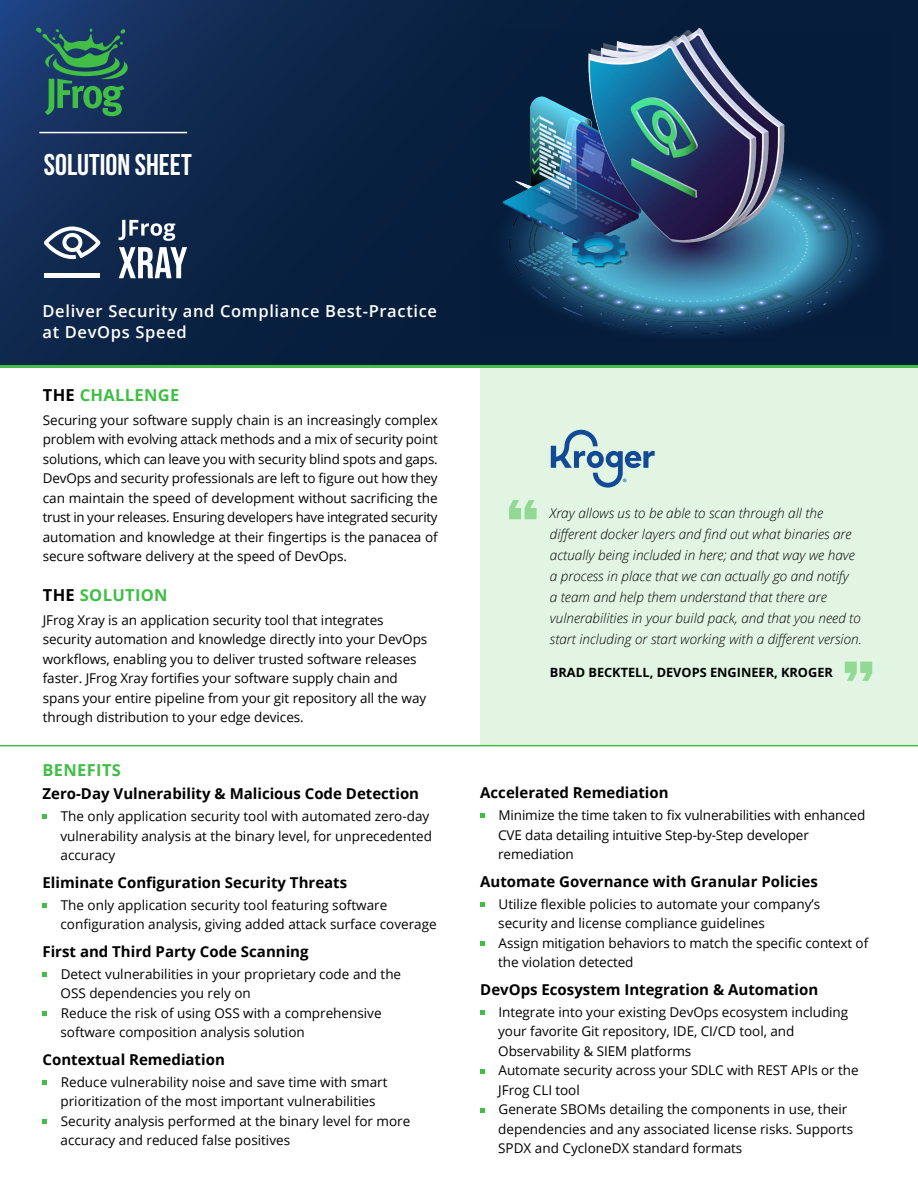
<style>
.page{position:relative;width:918px;height:1188px;background:#fff}
.page>*{position:absolute;margin:0;border:0;box-sizing:border-box;transform-origin:0 0}
.t1{font:700 30px "Bebas Neue";color:#fff}
.t2{font:600 16.5px/21px "Open Sans";letter-spacing:.04em;color:#fff}
.t3{font:700 16.5px "Open Sans";letter-spacing:.02em;color:#40be46}
.t4{font:700 15px "Open Sans";color:#000}
.t5{font:13.5px/19.5px "Open Sans";color:#000}
.t6{font:italic 300 13.5px/21px "Open Sans";color:#000}
.t7{font:700 12.75px "Open Sans";color:#000}
.s1{color:#000}
</style>
<div class="page">
<svg style="left:0;top:0;width:918px;height:365px;background:#0c2447"></svg>
<svg style="left:35px;top:27px;width:93px;height:89px;background:#25625b"></svg>
<hr style="left:39px;top:132px;width:148px;height:1px;background:#fff">
<hr style="left:0;top:365px;width:918px;height:3px;background:#40be46">
<hr style="left:44px;top:274px;width:56px;height:4px;background:#fff">
<svg style="left:44px;top:226px;width:57px;height:33px"></svg>
<svg style="left:119px;top:247px;width:68px;height:31px"></svg>
<svg style="left:119px;top:220px;width:56px;height:21px"></svg>
<div style="left:480px;top:368px;width:438px;height:377px;background:#e2f5e3"></div>
<svg style="left:551px;top:430px;width:104px;height:58px"></svg>
<svg style="left:845px;top:662px;width:27px;height:19px"></svg>
<svg style="left:509px;top:500px;width:28px;height:19px"></svg>
<img style="left:480px;top:28px;width:410px;height:314px">
<hr style="left:0;top:745px;width:918px;height:1px;background:#40be46">
<svg style="left:43px;top:815px;width:4px;height:4px"></svg>
<svg style="left:43px;top:903px;width:4px;height:4px"></svg>
<svg style="left:43px;top:972px;width:4px;height:5px"></svg>
<svg style="left:43px;top:1011px;width:4px;height:5px"></svg>
<svg style="left:43px;top:1080px;width:4px;height:5px"></svg>
<svg style="left:43px;top:1119px;width:4px;height:5px"></svg>
<svg style="left:480px;top:814px;width:5px;height:4px"></svg>
<svg style="left:480px;top:902px;width:5px;height:5px"></svg>
<svg style="left:480px;top:941px;width:5px;height:5px"></svg>
<svg style="left:480px;top:1010px;width:5px;height:5px"></svg>
<svg style="left:480px;top:1069px;width:5px;height:4px"></svg>
<svg style="left:480px;top:1108px;width:5px;height:4px"></svg>
<h1 class="t1" style="left:44px;top:148px;width:149px">SOLUTIONSHEET</h1>
<p class="t2" style="left:43px;top:300px;width:396px">Deliver Security and Compliance Best-Practice at DevOps Speed</p>
<p class="t3" style="left:43px;top:383px;width:138px"><span class="s1">THE</span> CHALLENGE</p>
<p class="t5" style="left:43px;top:410px;width:397px;text-align:justify">Securing your software supply chain is an increasingly complex problem with evolving attack methods and a mix of security point solutions, which can leave you with security blind spots and gaps.<br>DevOps and security professionals are left to figure out how they can maintain the speed of development without sacrificing the trust in your releases. Ensuring developers have integrated security automation and knowledge at their fingertips is the panacea of secure software delivery at the speed of DevOps.</p>
<p class="t3" style="left:43px;top:583px;width:126px"><span class="s1">THE</span> SOLUTION</p>
<p class="t5" style="left:43px;top:610px;width:386px">JFrog Xray is an application security tool that integrates security automation and knowledge directly into your DevOps workflows, enabling you to deliver trusted software releases faster. JFrog Xray fortifies your software supply chain and spans your entire pipeline from your git repository all the way through distribution to your edge devices.</p>
<p class="t3" style="left:43px;top:758px;width:80px">BENEFITS</p>
<p class="t4" style="left:43px;top:783px;width:378px">Zero-Day Vulnerability &amp; Malicious Code Detection</p>
<p class="t5" style="left:61px;top:806px;width:373px">The only application security tool with automated zero-day vulnerability analysis at the binary level, for unprecedented accuracy</p>
<p class="t4" style="left:43px;top:872px;width:306px">Eliminate Configuration Security Threats</p>
<p class="t5" style="left:61px;top:895px;width:378px">The only application security tool featuring software configuration analysis, giving added attack surface coverage</p>
<p class="t4" style="left:43px;top:941px;width:268px">First and Third Party Code Scanning</p>
<p class="t5" style="left:61px;top:964px;width:342px">Detect vulnerabilities in your proprietary code and the OSS dependencies you rely on<br>Reduce the risk of using OSS with a comprehensive software composition analysis solution</p>
<p class="t4" style="left:43px;top:1049px;width:184px">Contextual Remediation</p>
<p class="t5" style="left:61px;top:1072px;width:351px">Reduce vulnerability noise and save time with smart prioritization of the most important vulnerabilities Security analysis performed at the binary level for more accuracy and reduced false positives</p>
<p class="t6" style="left:550px;top:502px;width:313px">Xray allows us to be able to scan through all the different docker layers and find out what binaries are actually being included in here; and that way we have a process in place that we can actually go and notify<br>a team and help them understand that there are vulnerabilities in your build pack, and that you need to start including or start working with a different version.</p>
<p class="t7" style="left:550px;top:663px;width:284px">BRAD BECKTELL, DEVOPS ENGINEER, KROGER</p>
<p class="t4" style="left:480px;top:782px;width:190px">Accelerated Remediation</p>
<p class="t5" style="left:498px;top:805px;width:369px">Minimize the time taken to fix vulnerabilities with enhanced<br>CVE data detailing intuitive Step-by-Step developer remediation</p>
<p class="t4" style="left:480px;top:871px;width:339px">Automate Governance with Granular Policies</p>
<p class="t5" style="left:498px;top:894px;width:371px">Utilize flexible policies to automate your company s’ security and license compliance guidelines<br>Assign mitigation behaviors to match the specific context of the violation detected</p>
<p class="t4" style="left:480px;top:979px;width:339px">DevOps Ecosystem Integration &amp; Automation</p>
<p class="t5" style="left:498px;top:1002px;width:362px">Integrate into your existing DevOps ecosystem including your favorite Git repository, IDE, CI/CD tool, and Observability &amp; SIEM platforms<br>Automate security across your SDLC with REST APIs or the JFrog CLI tool<br>Generate SBOMs detailing the components in use, their dependencies and any associated license risks. Supports SPDX and CycloneDX standard formats</p>
</div>
